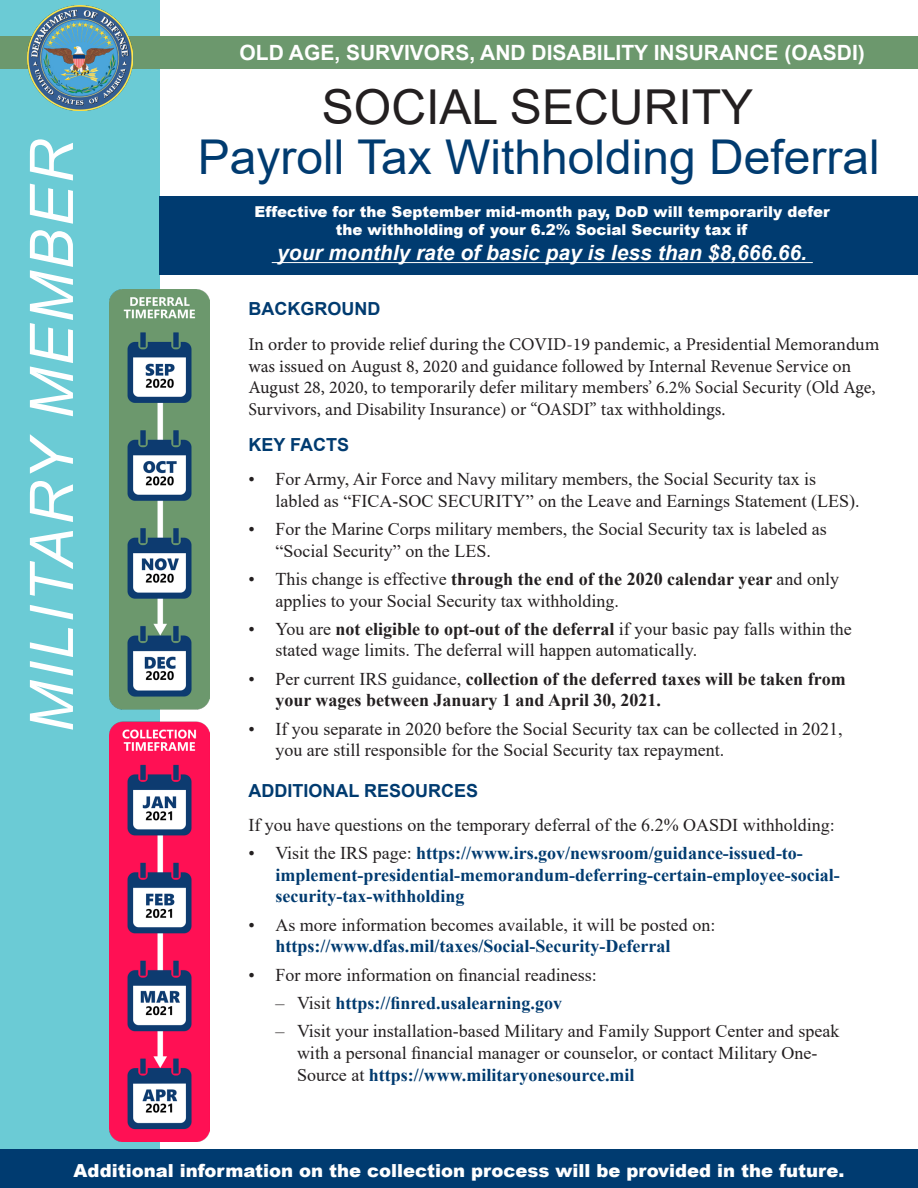
<style>
.page{position:relative;width:918px;height:1188px;background:#fff}
.page>*{position:absolute;margin:0;border:0;box-sizing:border-box;transform-origin:0 0}
.t1{font:italic 60.15px "Arial";color:#fff}
.t2{font:48.15px "Arial";color:#231f20}
.t3{font:48px "Arial";color:#003b70}
.t4{font:700 21px "Arial";color:#fff}
.t5{font:italic 700 21px "Arial";color:#fff}
.t6{font:18px/21.6px "Times New Roman";color:#231f20}
.t7{font:18px/21.6px "Minion Pro";color:#231f20}
.t8{font:700 18px/21.6px "Times New Roman";color:#003b70}
.t9{font:700 18px/21.6px "Times New Roman";color:#231f20}
.Bullets{font:900 18px "Arial";color:#fff}
.t10{font:700 18px "Arial";color:#003b70}
.t11{font:900 15px/18px "Arial";color:#fff;text-align:center}
.s1{font-weight:700}
.s2{font-weight:400}
.s3{font-weight:400;color:#231f20}
.s4{font-weight:700;color:#003b70}
</style>
<div class="page">
<div style="left:0;top:0;width:160px;height:1188px;background:#6bcbd5"></div>
<div style="left:0;top:37px;width:918px;height:32px;background:#6c986d"></div>
<img style="left:110px;top:290px;width:100px;height:851px">
<div style="left:160px;top:197px;width:758px;height:78px;background:#003b70"></div>
<img style="left:27px;top:5px;width:105px;height:105px">
<div style="left:0;top:1149px;width:918px;height:39px;background:#003b70"></div>
<hr style="left:272px;top:262px;width:541px;height:1px;background:#fff">
<p class="t1" style="left:13px;top:732px;width:594px;rotate:-90deg">MILITARY MEMBER</p>
<p class="t4" style="left:240px;top:38px;width:627px">OLD AGE, SURVIVORS, AND DISABILITY INSURANCE (OASDI)</p>
<p class="t2" style="left:322px;top:74px;width:433px">SOCIAL SECURITY</p>
<p class="t3" style="left:198px;top:124px;width:684px">Payroll Tax Withholding Deferral</p>
<p class="t11" style="left:255px;top:202px;width:577px">Effective for the September mid-month pay, DoD will temporarily defer the withholding of your 6.2% Social Security tax if</p>
<p class="t5" style="left:277px;top:239px;width:531px">your monthly rate of basic pay is less than $8,666.66.</p>
<p class="t10" style="left:248px;top:296px;width:133px">BACKGROUND</p>
<p class="t7" style="left:248px;top:334px;width:633px">In order to provide relief during the COVID-19 pandemic, a Presidential Memorandum was issued on August 8, 2020 and guidance followed by Internal Revenue Service on August 28, 2020, to temporarily defer military members’ 6.2% Social Security (Old Age, Survivors, and Disability Insurance) or “OASDI” tax withholdings.</p>
<p class="t10" style="left:248px;top:432px;width:102px">KEY FACTS</p>
<p class="t6" style="left:275px;top:468px;width:586px;text-indent:-27px">• For Army, Air Force and Navy military members, the Social Security tax is labled as “FICA-SOC SECURITY” on the Leave and Earnings Statement (LES).</p>
<p class="t6" style="left:275px;top:518px;width:553px;text-indent:-27px">• For the Marine Corps military members, the Social Security tax is labeled as “Social Security” on the LES.</p>
<p class="t6" style="left:275px;top:568px;width:565px;text-indent:-27px">• This change is effective <span class="s1">through the end of the 2020 calendar year</span> and only applies to your Social Security tax withholding.</p>
<p class="t6" style="left:275px;top:617px;width:578px;text-indent:-27px">• You are <span class="s1">not eligible to opt-out of the deferral</span> if your basic pay falls within the stated wage limits. The deferral will happen automatically.</p>
<p class="t9" style="left:275px;top:667px;width:572px;text-indent:-27px"><span class="s2">• Per current IRS guidance,</span> collection of the deferred taxes will be taken from your wages between January 1 and April 30, 2021.</p>
<p class="t6" style="left:275px;top:717px;width:569px;text-indent:-27px">• If you separate in 2020 before the Social Security tax can be collected in 2021, you are still responsible for the Social Security tax repayment.</p>
<p class="t10" style="left:248px;top:778px;width:231px">ADDITIONAL RESOURCES</p>
<p class="t6" style="left:248px;top:814px;width:588px">If you have questions on the temporary deferral of the 6.2% OASDI withholding:</p>
<p class="t8" style="left:275px;top:842px;width:566px;text-indent:-27px"><span class="s3">• Visit the IRS page:</span> https://www.irs.gov/newsroom/guidance-issued-to&shy;implement-presidential-memorandum-deferring-certain-employee-social&shy;security-tax-withholding</p>
<p class="t6" style="left:275px;top:913px;width:441px;text-indent:-27px">• As more information becomes available, it will be posted on: <span class="s4">https://www.dfas.mil/taxes/Social-Security-Deferral</span></p>
<p class="t6" style="left:248px;top:963px;width:350px">• For more information on financial readiness:</p>
<p class="t8" style="left:275px;top:992px;width:288px"><span class="s3">– Visit</span> https://finred.usalearning.gov</p>
<p class="t6" style="left:297px;top:1020px;width:544px;text-indent:-22px">– Visit your installation-based Military and Family Support Center and speak with a personal financial manager or counselor, or contact Military One-<br>Source at <span class="s4">https://www.militaryonesource.mil</span></p>
<p class="Bullets" style="left:74px;top:1157px;width:772px">Additional information on the collection process will be provided in the future.</p>
</div>
